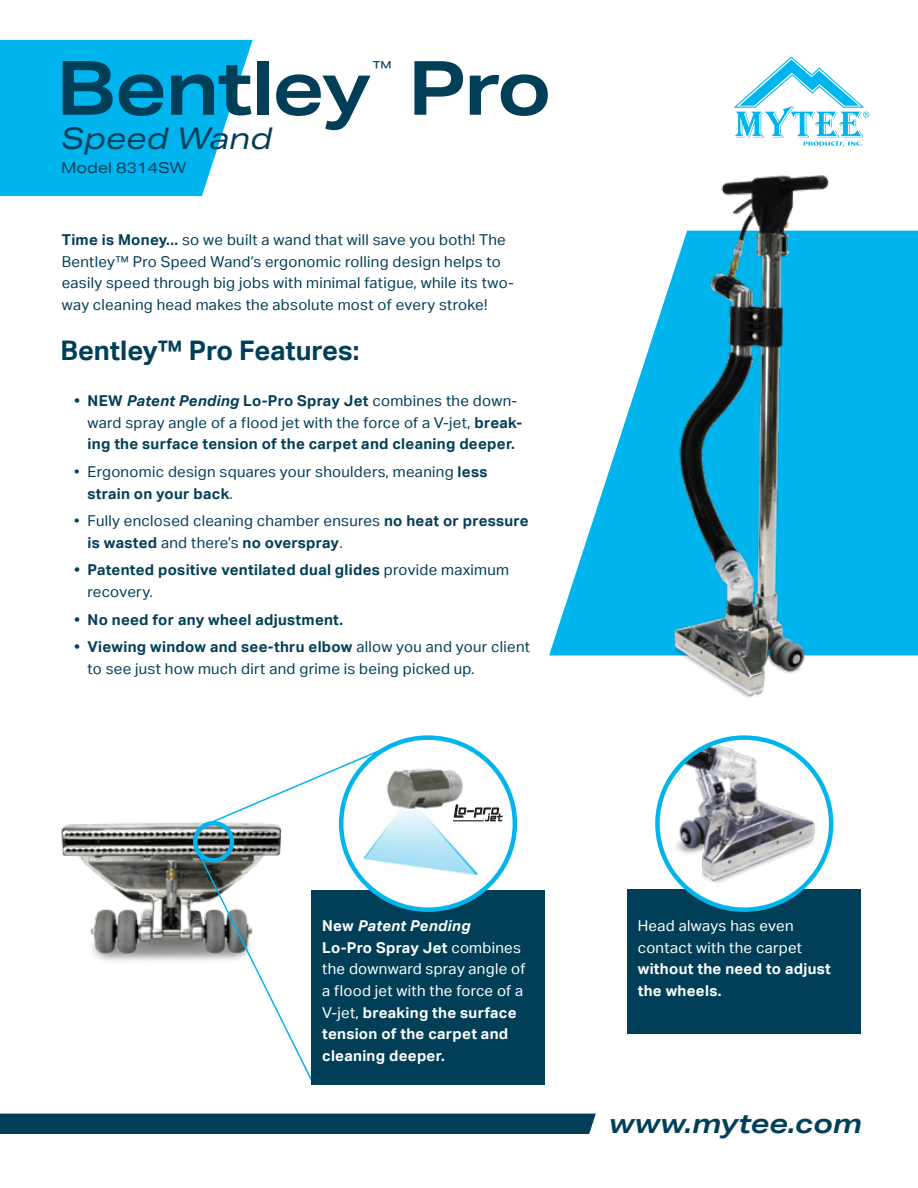
<style>
.page{position:relative;width:918px;height:1188px;background:#fff}
.page>*{position:absolute;margin:0;border:0;box-sizing:border-box;transform-origin:0 0}
.t1{font:700 75px "Aktiv Grotesk Ex";letter-spacing:-.025em;color:#003f57}
.t2{font:italic 30px "Aktiv Grotesk Ex";color:#003f57}
.t3{font:700 27px "Aktiv Grotesk";color:#003f57}
.t4{font:italic 700 27px "Aktiv Grotesk Ex";color:#003f57}
.t5{font:18px "Aktiv Grotesk Ex";color:#003f57}
.t6{font:15px/21.6px "Aktiv Grotesk";letter-spacing:.02em;color:#003f57}
.t7{font:700 15px/21.6px "Aktiv Grotesk";letter-spacing:.02em;color:#003f57}
.t8{font:700 15px/21.6px "Aktiv Grotesk";letter-spacing:.02em;color:#fff}
.t9{font:15px/21.6px "Aktiv Grotesk";letter-spacing:.02em;color:#fff}
.t10{font:15px "Aktiv Grotesk Ex";color:#003f57}
.s1{font-weight:700}
.s2{font-style:italic}
.s3{font-weight:400}
</style>
<div class="page">
<svg style="left:0;top:40px;width:253px;height:156px"></svg>
<div style="left:0;top:1114px;width:596px;height:20px;background:#003f57"></div>
<svg style="left:549px;top:231px;width:369px;height:424px;fill:#00b4ed"></svg>
<img style="left:616px;top:146px;width:260px;height:552px">
<img style="left:61px;top:822px;width:221px;height:139px">
<svg style="left:734px;top:57px;width:135px;height:89px"></svg>
<svg style="left:195px;top:848px;width:120px;height:237px"></svg>
<div style="left:311px;top:890px;width:234px;height:194px;background:#003f57"></div>
<div style="left:341px;top:738px;width:174px;height:172px;background:#fff;border-radius:50%"></div>
<div style="left:339px;top:735px;width:178px;height:177px;border:4px solid #00b4ed;border-radius:50%"></div>
<img style="left:356px;top:763px;width:136px;height:113px">
<div style="left:628px;top:890px;width:233px;height:144px;background:#003f57"></div>
<img style="left:657px;top:739px;width:174px;height:171px">
<div style="left:655px;top:735px;width:178px;height:177px;border:4px solid #00b4ed;border-radius:50%"></div>
<div style="left:193px;top:821px;width:41px;height:42px;border:4px solid #00b4ed;border-radius:50%"></div>
<svg style="left:203px;top:742px;width:194px;height:85px"></svg>
<svg style="left:454px;top:804px;width:49px;height:17px"></svg>
<hr style="left:453px;top:820px;width:31px;height:1px;background:#231f20">
<p class="t1" style="left:56px;top:42px;width:497px">Bentley Pro</p>
<p class="t2" style="left:61px;top:120px;width:213px">Speed Wand</p>
<p class="t10" style="left:61px;top:158px;width:127px">Model 8314SW</p>
<p class="t5" style="left:373px;top:57px;width:21px">™</p>
<p class="t6" style="left:62px;top:229px;width:454px"><span class="s1">Time is Money...</span> so we built a wand that will save you both! The Bentley™ Pro Speed Wand’s ergonomic rolling design helps to easily speed through big jobs with minimal fatigue, while its two&shy;way cleaning head makes the absolute most of every stroke!</p>
<p class="t3" style="left:61px;top:334px;width:300px">Bentley™ Pro Features:</p>
<p class="t7" style="left:88px;top:390px;width:436px;text-indent:-14px">• NEW <span class="s2">Patent Pending</span> Lo-Pro Spray Jet <span class="s3">combines the down&shy;ward spray angle of a flood jet with the force of a V-jet,</span> break&shy;ing the surface tension of the carpet and cleaning deeper.</p>
<p class="t6" style="left:88px;top:461px;width:401px;text-indent:-14px">• Ergonomic design squares your shoulders, meaning <span class="s1">less strain on your back</span>.</p>
<p class="t6" style="left:88px;top:510px;width:443px;text-indent:-14px">• Fully enclosed cleaning chamber ensures <span class="s1">no heat or pressure is wasted</span> and there’s <span class="s1">no overspray</span>.</p>
<p class="t7" style="left:88px;top:559px;width:423px;text-indent:-14px">• Patented positive ventilated dual glides <span class="s3">provide maximum recovery.</span></p>
<p class="t7" style="left:74px;top:608px;width:271px">• No need for any wheel adjustment.</p>
<p class="t6" style="left:88px;top:636px;width:444px;text-indent:-14px"><span class="s1">• Viewing window and see-thru elbow</span> allow you and your client to see just how much dirt and grime is being picked up.</p>
<p class="t8" style="left:322px;top:915px;width:205px">New <span class="s2">Patent Pending<br></span>Lo-Pro Spray Jet <span class="s3">combines the downward spray angle of a flood jet with the force of a<br>V-jet,</span> breaking the surface tension of the carpet and cleaning deeper.</p>
<p class="t9" style="left:638px;top:915px;width:195px">Head always has even contact with the carpet <span class="s1">without the need to adjust the wheels.</span></p>
<p class="t4" style="left:609px;top:1107px;width:255px">www.mytee.com</p>
</div>
